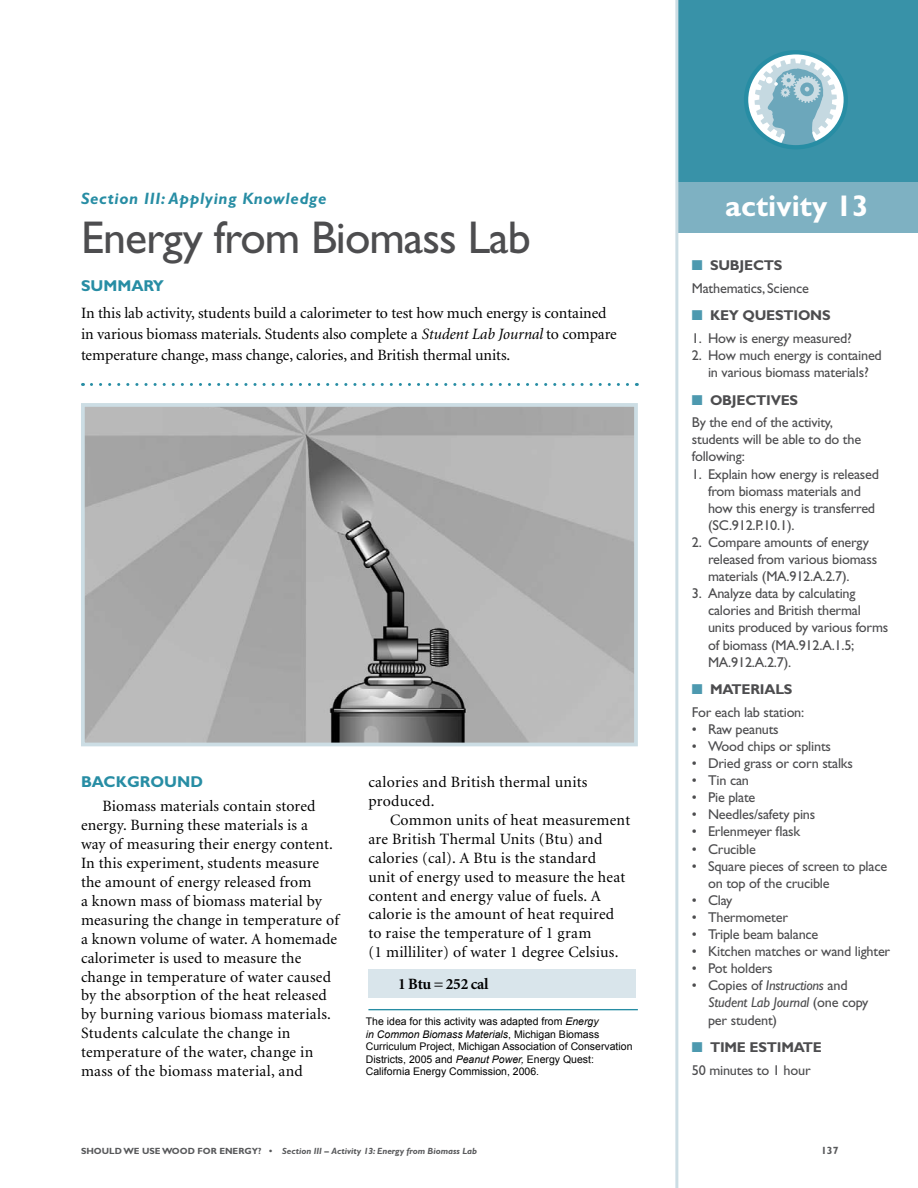
<style>
.page{position:relative;width:918px;height:1188px;background:#fff}
.page>*{position:absolute;margin:0;border:0;box-sizing:border-box;transform-origin:0 0}
.t1{font:46.05px "Gill Sans";letter-spacing:-.02em;color:#4d4d4f}
.t2{font:700 30px "Gill Sans";color:#fff}
.t3{font:italic 700 16.5px "Gill Sans";letter-spacing:.04em;color:#278da4}
.t4{font:15.75px/18.9px "Minion";letter-spacing:.01em;color:#000}
.t5{font:700 15.75px "Gill Sans";color:#278da4}
.t6{font:700 15.75px "Minion";letter-spacing:-.02em;color:#000}
.t7{font:14.25px/17.1px "Gill Sans";letter-spacing:-.015em;color:#4d4d4f}
.t8{font:700 14.25px "Gill Sans";letter-spacing:-.015em;color:#4d4d4f}
.t9{font:10.5px/12.6px "Arial";color:#000}
.t10{font:700 10.5px "Gill Sans";color:#58595b}
.t11{font:italic 700 9px "Gill Sans";color:#58595b}
.s1{color:#4d99af}
.s2{font-weight:700}
.s3{font-style:italic}
.s4{font-style:normal}
</style>
<div class="page">
<svg style="left:91px;top:383px;width:546px;height:3px"></svg>
<div style="left:678px;top:0;width:240px;height:232px;background:#3892a8"></div>
<div style="left:678px;top:182px;width:240px;height:50px;background:#7eb1c2"></div>
<hr style="left:675px;top:0;width:3px;height:1188px;background:#ccdde4">
<img style="left:86px;top:408px;width:547px;height:333px">
<div style="left:81px;top:403px;width:557px;height:343px;border:4px solid #ccdde4"></div>
<hr style="left:368px;top:1009px;width:270px;height:1px;background:#278da4">
<div style="left:368px;top:969px;width:268px;height:29px;background:#d9e5eb"></div>
<svg style="left:746px;top:52px;width:100px;height:95px"></svg>
<svg style="left:755px;top:59px;width:82px;height:88px;background:#9fc6d2"></svg>
<div style="left:744px;top:50px;width:104px;height:99px;border:4px solid #278da4;border-radius:50%"></div>
<p class="t3" style="left:81px;top:189px;width:247px">Section III: Applying Knowledge</p>
<h2 class="t2" style="left:725px;top:188px;width:145px">ACTIVITY 13</h2>
<p class="t7" style="left:692px;top:254px;width:119px;line-height:22.5px"><span class="s1">■</span> <span class="s2">SUBJECTS<br></span>Mathematics, Science</p>
<p class="t8" style="left:692px;top:307px;width:138px"><span class="s1">■</span> KEY QUESTIONS</p>
<p class="t7" style="left:692px;top:330px;width:162px">1. How is energy measured?</p>
<p class="t7" style="left:692px;top:347px;width:192px;text-align:center">2. How much energy is contained in various biomass materials?</p>
<p class="t7" style="left:692px;top:389px;width:143px;line-height:22.5px"><span class="s1">■</span> <span class="s2">OBJECTIVES<br></span>By the end of the activity,</p>
<p class="t7" style="left:692px;top:431px;width:171px">students will be able to do the following:</p>
<p class="t7" style="left:708px;top:465px;width:172px;text-indent:-16px">1. Explain how energy is released from biomass materials and how this energy is transferred (SC.912.P.10.1).</p>
<p class="t7" style="left:708px;top:534px;width:171px;text-indent:-16px">2. Compare amounts of energy released from various biomass materials (MA.912.A.2.7).</p>
<p class="t7" style="left:708px;top:585px;width:182px;text-indent:-16px">3. Analyze data by calculating calories and British thermal units produced by various forms of biomass (MA.912.A.1.5;<br>MA.912.A.2.7).</p>
<p class="t7" style="left:692px;top:678px;width:114px;line-height:22.5px"><span class="s1">■</span> <span class="s2">MATERIALS<br></span>For each lab station:</p>
<p class="t7" style="left:692px;top:721px;width:88px">• Raw peanuts</p>
<p class="t7" style="left:692px;top:738px;width:141px">• Wood chips or splints</p>
<p class="t7" style="left:692px;top:755px;width:163px">• Dried grass or corn stalks</p>
<p class="t7" style="left:692px;top:772px;width:59px">• Tin can</p>
<p class="t7" style="left:692px;top:789px;width:65px">• Pie plate</p>
<p class="t7" style="left:692px;top:806px;width:125px">• Needles/safety pins</p>
<p class="t7" style="left:692px;top:823px;width:110px">• Erlenmeyer flask</p>
<p class="t7" style="left:692px;top:840px;width:65px">• Crucible</p>
<p class="t7" style="left:708px;top:857px;width:181px;text-indent:-16px">• Square pieces of screen to place on top of the crucible</p>
<p class="t7" style="left:692px;top:892px;width:42px">• Clay</p>
<p class="t7" style="left:692px;top:909px;width:98px">• Thermometer</p>
<p class="t7" style="left:692px;top:926px;width:128px">• Triple beam balance</p>
<p class="t7" style="left:692px;top:943px;width:200px">• Kitchen matches or wand lighter</p>
<p class="t7" style="left:692px;top:960px;width:82px">• Pot holders</p>
<p class="t7" style="left:708px;top:977px;width:162px;text-indent:-16px">• Copies of <span class="s3">Instructions</span> and<br><span class="s3">Student Lab Journal</span> (one copy per student)</p>
<p class="t7" style="left:692px;top:1036px;width:132px;line-height:22.5px"><span class="s1">■</span> <span class="s2">TIME ESTIMATE<br></span>50 minutes to 1 hour</p>
<h1 class="t1" style="left:81px;top:211px;width:451px">Energy from Biomass Lab</h1>
<p class="t5" style="left:81px;top:277px;width:84px">SUMMARY</p>
<p class="t4" style="left:81px;top:303px;width:537px;line-height:21px">In this lab activity, students build a calorimeter to test how much energy is contained in various biomass materials. Students also complete a <span class="s3">Student Lab Journal</span> to compare temperature change, mass change, calories, and British thermal units.</p>
<p class="t4" style="left:368px;top:773px;width:221px">calories and British thermal units produced.</p>
<p class="t4" style="left:368px;top:811px;width:263px;text-indent:22px">Common units of heat measurement are British Thermal Units (Btu) and calories (cal). A Btu is the standard<br>unit of energy used to measure the heat content and energy value of fuels. A calorie is the amount of heat required to raise the temperature of 1 gram<br>(1 milliliter) of water 1 degree Celsius.</p>
<p class="t6" style="left:398px;top:976px;width:92px">1 Btu = 252 cal</p>
<p class="t9" style="left:366px;top:1015px;width:268px">The idea for this activity was adapted from <span class="s3">Energy<br>in Common Biomass Materials</span>, Michigan Biomass Curriculum Project, Michigan Association of Conservation Districts, 2005 and <span class="s3">Peanut Power,</span> Energy Quest:<br>California Energy Commission, 2006.</p>
<p class="t5" style="left:81px;top:773px;width:124px">BACKGROUND</p>
<p class="t4" style="left:81px;top:798px;width:260px;text-indent:22px">Biomass materials contain stored energy. Burning these materials is a<br>way of measuring their energy content.<br>In this experiment, students measure the amount of energy released from<br>a known mass of biomass material by measuring the change in temperature of a known volume of water. A homemade calorimeter is used to measure the change in temperature of water caused by the absorption of the heat released by burning various biomass materials.<br>Students calculate the change in temperature of the water, change in mass of the biomass material, and</p>
<p class="t11" style="left:81px;top:1146px;width:398px"><span class="s4">SHOULD WE US E WOOD FOR E NERGY? •</span> Section III <span class="s4">–</span> Activity 13: Energy from Biomass Lab</p>
<p class="t10" style="left:821px;top:1144px;width:19px">137</p>
</div>
